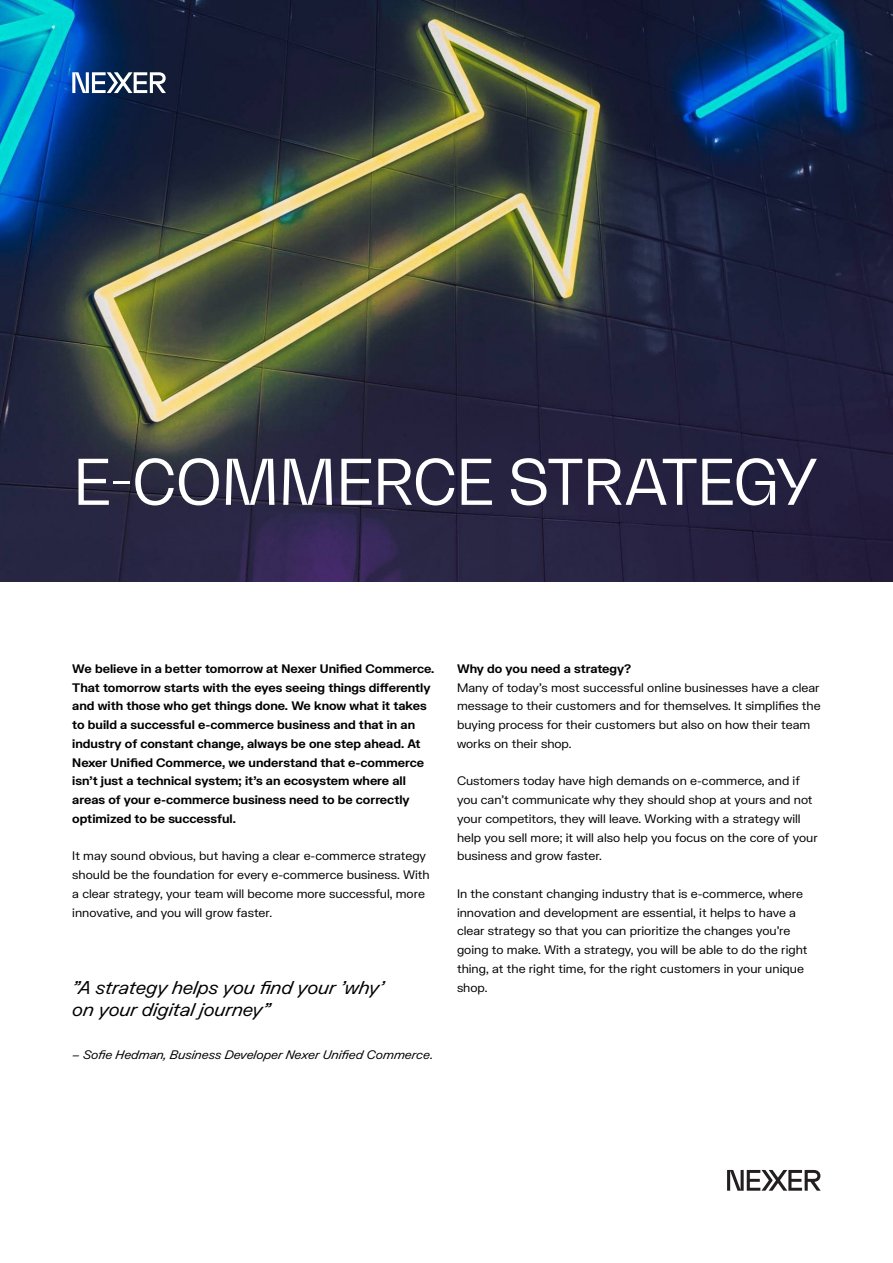
<style>
.page{position:relative;width:893px;height:1263px;background:#fff}
.page>*{position:absolute;margin:0;border:0;box-sizing:border-box;transform-origin:0 0}
.Rubrik_1{font:62.25px "Bw Gradual";letter-spacing:-.025em;color:#fff}
.t1{font:italic 18px/21.6px "FK Grotesk";color:#000}
.Brödtext{font:12px/18.8px "FK Grotesk";color:#000}
.Ingress{font:700 12px/18.8px "FK Grotesk";color:#000}
.t2{font:italic 12px "FK Grotesk";color:#000}
.Rubrik_4{font:700 12px "FK Grotesk";color:#000}
.s1{font-style:normal}
</style>
<div class="page">
<img style="left:0;top:0;width:893px;height:581px">
<svg style="left:727px;top:1170px;width:94px;height:21px"></svg>
<svg style="left:72px;top:72px;width:94px;height:21px"></svg>
<p class="Rubrik_1" style="left:73px;top:441px;width:745px">E-COMMERCE STRATEGY</p>
<p class="Ingress" style="left:72px;top:658px;width:364px">We believe in a better tomorrow at Nexer Unified Commerce.<br>That tomorrow starts with the eyes seeing things differently and with those who get things done. We know what it takes to build a successful e-commerce business and that in an industry of constant change, always be one step ahead. At Nexer Unified Commerce, we understand that e-commerce isn’t just a technical system; it’s an ecosystem where all areas of your e-commerce business need to be correctly optimized to be successful.</p>
<p class="Brödtext" style="left:72px;top:846px;width:359px">It may sound obvious, but having a clear e-commerce strategy should be the foundation for every e-commerce business. With a clear strategy, your team will become more successful, more innovative, and you will grow faster.</p>
<p class="t1" style="left:72px;top:976px;width:313px">”A strategy helps you find your 'why' on your digital journey”</p>
<p class="t2" style="left:72px;top:1046px;width:362px">– Sofie Hedman, Business Developer Nexer Unified Commerce<span class="s1">.</span></p>
<p class="Rubrik_4" style="left:457px;top:659px;width:176px">Why do you need a strategy?</p>
<p class="Brödtext" style="left:457px;top:677px;width:365px">Many of today’s most successful online businesses have a clear message to their customers and for themselves. It simplifies the buying process for their customers but also on how their team works on their shop.</p>
<p class="Brödtext" style="left:457px;top:771px;width:362px">Customers today have high demands on e-commerce, and if you can’t communicate why they should shop at yours and not your competitors, they will leave. Working with a strategy will help you sell more; it will also help you focus on the core of your business and grow faster.</p>
<p class="Brödtext" style="left:457px;top:883px;width:352px">In the constant changing industry that is e-commerce, where innovation and development are essential, it helps to have a clear strategy so that you can prioritize the changes you’re going to make. With a strategy, you will be able to do the right thing, at the right time, for the right customers in your unique shop.</p>
</div>
